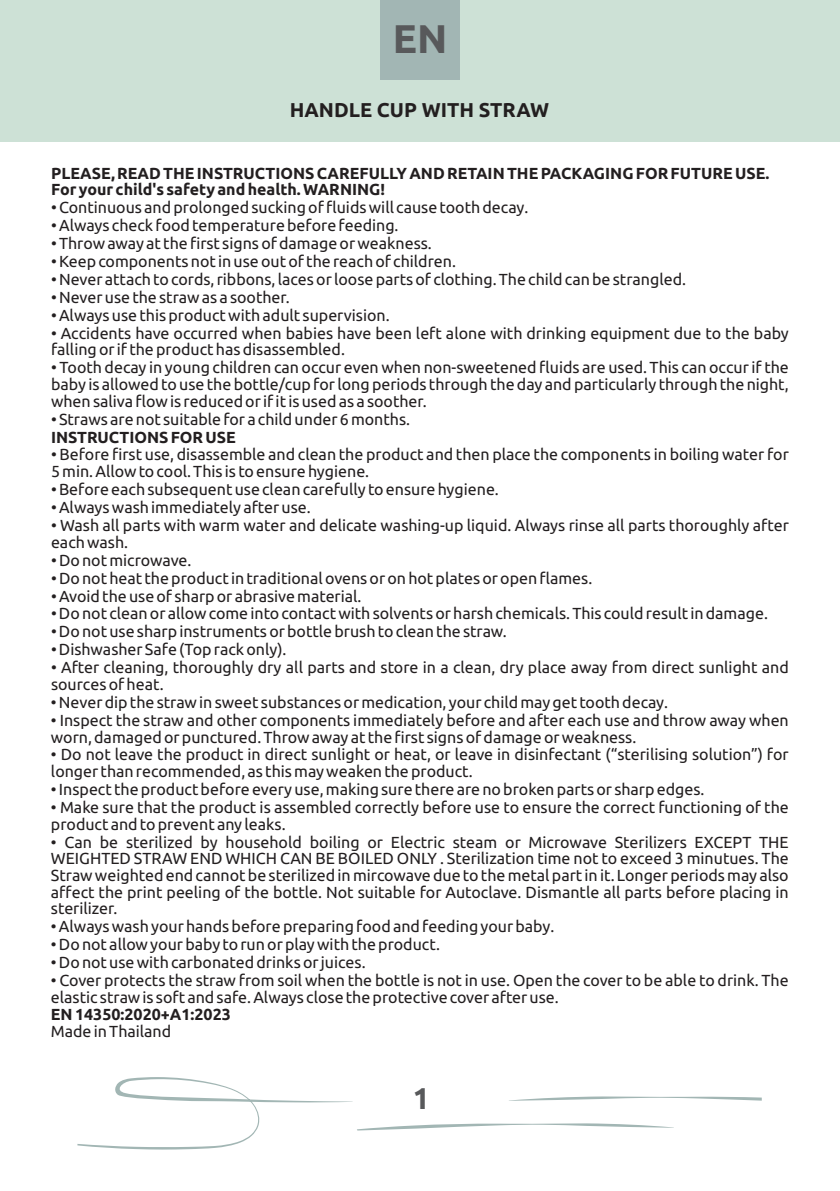
<style>
.page{position:relative;width:840px;height:1191px;background:#fff}
.page>*{position:absolute;margin:0;border:0;box-sizing:border-box;transform-origin:0 0}
.t1{font:700 40px "Ubuntu";color:#58595b}
.t2{font:700 30px "Ubuntu";color:#58595b}
.t3{font:700 20px "Ubuntu";color:#231f20}
.t4{font:16px/16.6px "Ubuntu";color:#231f20}
.t5{font:700 16px/15.6px "Ubuntu";color:#231f20}
</style>
<div class="page">
<div style="left:0;top:0;width:839px;height:142px;background:#cde1d6"></div>
<div style="left:380px;top:0;width:79px;height:79px;background:#a2b6b4"></div>
<svg style="left:77px;top:1077px;width:684px;height:72px"></svg>
<h1 class="t1" style="left:392px;top:22px;width:56px">EN</h1>
<p class="t3" style="left:289px;top:101px;width:261px">HANDLE CUP WITH STRAW</p>
<p class="t5" style="left:51px;top:167px;width:719px">PLEASE, READ THE INSTRUCTIONS CAREFULLY AND RETAIN THE PACKAGING FOR FUTURE USE.<br>For your child's safety and health. WARNING!</p>
<p class="t4" style="left:51px;top:200px;width:478px">•Continuous and prolonged sucking of fluids will cause tooth decay.</p>
<p class="t4" style="left:51px;top:218px;width:349px">•Always check food temperature before feeding.</p>
<p class="t4" style="left:51px;top:236px;width:382px">•Throw away at the first signs of damage or weakness.</p>
<p class="t4" style="left:51px;top:254px;width:406px">•Keep components not in use out of the reach of children.</p>
<p class="t4" style="left:51px;top:272px;width:636px">•Never attach to cords, ribbons, laces or loose parts of clothing. The child can be strangled.</p>
<p class="t4" style="left:51px;top:290px;width:240px">•Never use the strawas a soother.</p>
<p class="t4" style="left:51px;top:308px;width:340px">•Always use this product with adult supervision.</p>
<p class="t4" style="left:51px;top:325px;width:738px">• Accidents have occurred when babies have been left alone with drinking equipment due to the baby falling or if the product has disassembled.</p>
<p class="t4" style="left:51px;top:360px;width:739px;text-align:justify">• Tooth decay in young children can occur even when non-sweetened fluids are used. This can occur if the baby is allowed to use the bottle/cup for long periods through the day and particularly through the night, when saliva flow is reduced or if it is used as a soother.</p>
<p class="t4" style="left:51px;top:411px;width:360px">• Straws are not suitable for a child under 6 months.</p>
<p class="t5" style="left:51px;top:430px;width:186px">INSTRUCTIONS FOR USE</p>
<p class="t4" style="left:51px;top:447px;width:738px">• Before first use, disassemble and clean the product and then place the components in boiling water for<br>5 min. Allow to cool. This is to ensure hygiene.</p>
<p class="t4" style="left:51px;top:482px;width:449px">•Before each subsequent use clean carefully to ensure hygiene.</p>
<p class="t4" style="left:51px;top:500px;width:261px">•Always wash immediately after use.</p>
<p class="t4" style="left:51px;top:518px;width:739px">• Wash all parts with warm water and delicate washing-up liquid. Always rinse all parts thoroughly after each wash.</p>
<p class="t4" style="left:51px;top:552px;width:142px">•Do not microwave.</p>
<p class="t4" style="left:51px;top:570px;width:542px">•Do not heat the product in traditional ovens or on hot plates or open flames.</p>
<p class="t4" style="left:51px;top:588px;width:312px">•Avoid the use of sharp or abrasive material.</p>
<p class="t4" style="left:51px;top:606px;width:718px">•Do not clean or allow come into contact with solvents or harsh chemicals. This could result in damage.</p>
<p class="t4" style="left:51px;top:624px;width:457px">•Do not use sharp instruments or bottle brush to clean the straw.</p>
<p class="t4" style="left:51px;top:642px;width:237px">•Dishwasher Safe (Top rack only).</p>
<p class="t4" style="left:51px;top:660px;width:739px">• After cleaning, thoroughly dry all parts and store in a clean, dry place away from direct sunlight and sources of heat.</p>
<p class="t4" style="left:51px;top:695px;width:618px">•Never dip the strawin sweet substances or medication, your child may get tooth decay.</p>
<p class="t4" style="left:51px;top:713px;width:739px">• Inspect the straw and other components immediately before and after each use and throw away when worn, damaged or punctured. Throw away at the first signs of damage or weakness.</p>
<p class="t4" style="left:51px;top:747px;width:739px">• Do not leave the product in direct sunlight or heat, or leave in disinfectant (“sterilising solution”) for longer than recommended, as this may weaken the product.</p>
<p class="t4" style="left:51px;top:782px;width:654px">•Inspect the product before every use, making sure there are no broken parts or sharp edges.</p>
<p class="t4" style="left:51px;top:800px;width:739px">• Make sure that the product is assembled correctly before use to ensure the correct functioning of the product and to prevent any leaks.</p>
<p class="t4" style="left:51px;top:834px;width:739px;text-align:justify">• Can be sterilized by household boiling or Electric steam or Microwave Sterilizers EXCEPT THE WEIGHTED STRAW END WHICH CAN BE BOILED ONLY . Sterilization time not to exceed 3 minutues. The Straw weighted end cannot be sterilized in mircowave due to the metal part in it. Longer periods may also affect the print peeling of the bottle. Not suitable for Autoclave. Dismantle all parts before placing in sterilizer.</p>
<p class="t4" style="left:51px;top:919px;width:504px">•Always wash your hands before preparing food and feeding your baby.</p>
<p class="t4" style="left:51px;top:937px;width:390px">•Do not allow your baby to run or play with the product.</p>
<p class="t4" style="left:51px;top:955px;width:316px">•Do not use with carbonated drinks or juices.</p>
<p class="t4" style="left:51px;top:973px;width:739px">• Cover protects the straw from soil when the bottle is not in use. Open the cover to be able to drink. The elastic straw is soft and safe.Always close the protective cover after use.</p>
<p class="t5" style="left:51px;top:1007px;width:181px">EN 14350:2020+A1:2023</p>
<p class="t4" style="left:51px;top:1023px;width:122px">Made in Thailand</p>
<h2 class="t2" style="left:412px;top:1085px;width:19px">1</h2>
</div>
